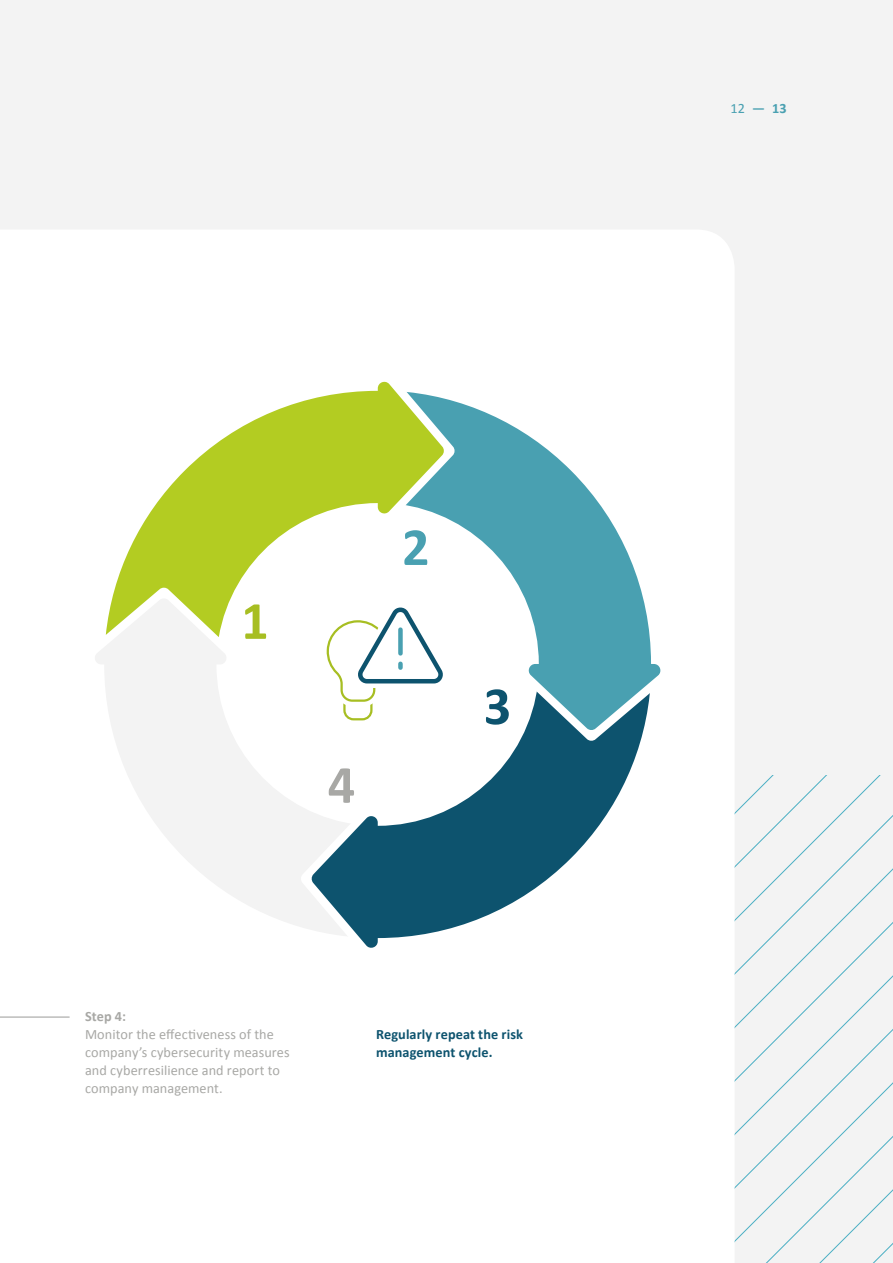
<style>
.page{position:relative;width:893px;height:1263px;background:#f3f3f3}
.page>*{position:absolute;margin:0;border:0;box-sizing:border-box;transform-origin:0 0}
.t1{font:700 54px "Calibri";color:#a7be22}
.t2{font:700 54px "Calibri";color:#49a0b1}
.t3{font:700 54px "Calibri";color:#0d536e}
.t4{font:700 54px "Calibri";color:#a8a8a5}
.t5{font:14.25px/18px "Calibri";letter-spacing:.005em;color:#a8a8a5}
.t6{font:700 14.25px/18px "Calibri";letter-spacing:.005em;color:#0d536e}
.t7{font:700 14.25px "Calibri";color:#a8a8a5}
.t8{font:700 14.25px "Calibri";color:#49a0b1}
.s1{font-weight:400}
</style>
<div class="page">
<svg style="left:735px;top:775px;width:158px;height:488px"></svg>
<div style="left:0;top:230px;width:735px;height:1033px;background:#fff"></div>
<svg style="left:93px;top:598px;width:223px;height:339px"></svg>
<svg style="left:300px;top:682px;width:11px;height:268px;fill:#fff"></svg>
<svg style="left:311px;top:682px;width:340px;height:268px"></svg>
<svg style="left:395px;top:731px;width:268px;height:10px;fill:#fff"></svg>
<svg style="left:395px;top:391px;width:268px;height:340px"></svg>
<svg style="left:444px;top:379px;width:11px;height:179px;fill:#49a0b1"></svg>
<svg style="left:106px;top:379px;width:338px;height:258px"></svg>
<svg style="left:316px;top:590px;width:137px;height:131px"></svg>
<div style="left:398px;top:630px;width:5px;height:23px;background:#49a0b1"></div>
<hr style="left:0;top:1016px;width:69px;height:2px;background:#bcbcba">
<h1 class="t1" style="left:241px;top:586px;width:29px">1</h1>
<h1 class="t2" style="left:402px;top:512px;width:29px">2</h1>
<h1 class="t4" style="left:328px;top:750px;width:29px">4</h1>
<h1 class="t3" style="left:484px;top:672px;width:29px">3</h1>
<p class="t7" style="left:85px;top:1007px;width:42px">Step 4:</p>
<p class="t5" style="left:85px;top:1026px;width:206px">Monitor the effectiveness of the company’s cybersecurity measures and cyberresilience and report to company management.</p>
<p class="t6" style="left:376px;top:1026px;width:148px">Regularly repeat the risk management cycle.</p>
<p class="t8" style="left:730px;top:99px;width:58px"><span class="s1">12</span> — 13</p>
</div>
